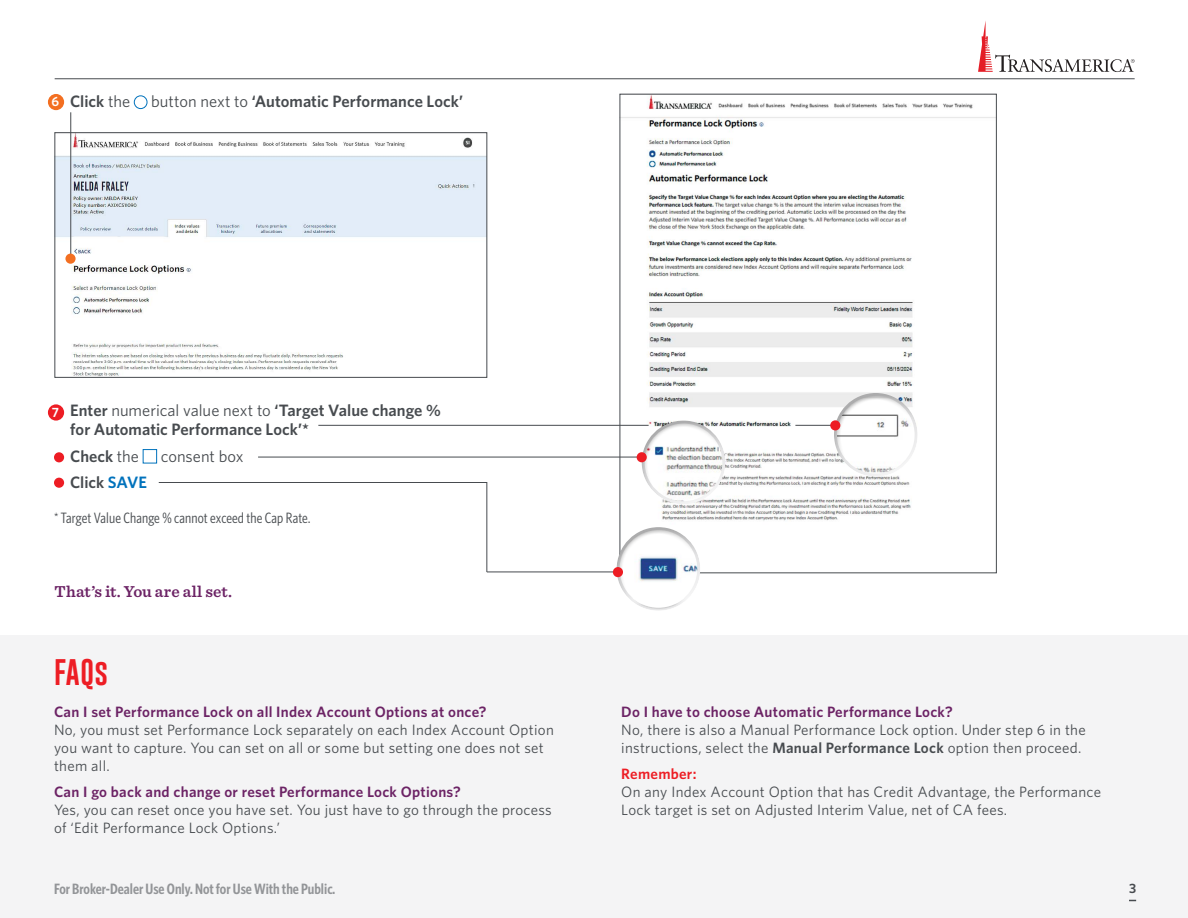
<style>
.page{position:relative;width:1188px;height:918px;background:#fff}
.page>*{position:absolute;margin:0;border:0;box-sizing:border-box;transform-origin:0 0}
.t1{font:27px "Gobold";color:#ed1d24}
.t2{font:600 16.5px/19.8px "Whitney";color:#474b4f}
.t3{font:600 16.5px "Sentinel";color:#6c2365}
.t4{font:16.5px "Whitney";color:#474b4f}
.t5{font:15px/18px "Whitney";letter-spacing:.02em;color:#474b4f}
.t6{font:600 15px "Whitney";letter-spacing:.02em;color:#6c2365}
.t7{font:600 15px "Whitney Condensed";color:#939598}
.t8{font:15px "Whitney Condensed";letter-spacing:.01em;color:#474b4f}
.t9{font:600 15px "Whitney";letter-spacing:.02em;color:#ed1d24}
.t10{font:600 13.5px "Whitney";color:#fff}
.t11{font:600 13.5px "Whitney";color:#474b4f}
.s1{font-weight:400}
.s2{color:#0072bc}
.s3{font-weight:600}
</style>
<div class="page">
<div style="left:0;top:635px;width:1188px;height:283px;background:#f4f4f5"></div>
<svg style="left:978px;top:21px;width:157px;height:51px"></svg>
<hr style="left:55px;top:79px;width:1080px;height:1px;background:#474b4f">
<img style="left:622px;top:96px;width:373px;height:425px">
<div style="left:609px;top:520px;width:92px;height:89px;background:#000;opacity:.25"></div>
<div style="left:642px;top:439px;width:91px;height:66px;background:#fff;opacity:.75"></div>
<div style="left:634px;top:414px;width:92px;height:77px;background:#000;opacity:.25"></div>
<div style="left:835px;top:411px;width:90px;height:66px;background:#fff;opacity:.75"></div>
<div style="left:827px;top:386px;width:91px;height:78px;background:#000;opacity:.25"></div>
<img style="left:57px;top:134px;width:428px;height:242px">
<div style="left:55px;top:132px;width:432px;height:246px;border:1px solid #474b4f"></div>
<div style="left:134px;top:95px;width:13px;height:14px;border:1px solid #0072bc;border-radius:50%"></div>
<div style="left:143px;top:449px;width:14px;height:14px;border:1px solid #0072bc"></div>
<hr style="left:71px;top:112px;width:1px;height:148px;background:#474b4f">
<hr style="left:795px;top:425px;width:38px;height:1px;background:#474b4f">
<hr style="left:258px;top:457px;width:384px;height:1px;background:#474b4f">
<hr style="left:318px;top:425px;width:331px;height:1px;background:#474b4f">
<div style="left:65px;top:254px;width:11px;height:10px;background:#f36f21;border-radius:50%"></div>
<div style="left:830px;top:420px;width:10px;height:10px;background:#ed1d24;border-radius:50%"></div>
<div style="left:637px;top:452px;width:10px;height:10px;background:#ed1d24;border-radius:50%"></div>
<div style="left:54px;top:452px;width:10px;height:10px;background:#ed1d24;border-radius:50%"></div>
<div style="left:54px;top:478px;width:10px;height:10px;background:#ed1d24;border-radius:50%"></div>
<div style="left:48px;top:94px;width:16px;height:16px;background:#f36f21;border-radius:50%"></div>
<svg style="left:158px;top:482px;width:329px;height:90px"></svg>
<div style="left:48px;top:404px;width:16px;height:17px;background:#ed1d24;border-radius:50%"></div>
<hr style="left:487px;top:572px;width:131px;height:1px;background:#474b4f">
<div style="left:613px;top:567px;width:10px;height:10px;background:#ed1d24;border-radius:50%"></div>
<p class="t10" style="left:52px;top:93px;width:9px">6</p>
<p class="t2" style="left:70px;top:91px;width:61px">Click <span class="s1">the</span></p>
<p class="t2" style="left:151px;top:91px;width:314px"><span class="s1">button next to</span> ‘Automatic Performance Lock’</p>
<p class="t10" style="left:52px;top:403px;width:9px">7</p>
<p class="t2" style="left:70px;top:400px;width:372px">Enter <span class="s1">numerical value next to</span> ‘Target Value change % for Automatic Performance Lock’*</p>
<p class="t2" style="left:70px;top:446px;width:70px">Check <span class="s1">the</span></p>
<p class="t4" style="left:161px;top:445px;width:84px">consent box</p>
<p class="t2" style="left:70px;top:473px;width:78px">Click <span class="s2">SAVE</span></p>
<p class="t8" style="left:54px;top:508px;width:258px">* Target Value Change % cannot exceed the Cap Rate.</p>
<p class="t3" style="left:55px;top:579px;width:179px">That’s it. You are all set.</p>
<h1 class="t1" style="left:54px;top:655px;width:56px">FAQs</h1>
<p class="t6" style="left:54px;top:702px;width:434px">Can I set Performance Lock on all Index Account Options at once?</p>
<p class="t5" style="left:54px;top:721px;width:501px">No, you must set Performance Lock separately on each Index Account Option you want to capture. You can set on all or some but setting one does not set them all.</p>
<p class="t6" style="left:54px;top:782px;width:408px">Can I go back and change or reset Performance Lock Options?</p>
<p class="t5" style="left:54px;top:801px;width:499px">Yes, you can reset once you have set. You just have to go through the process of ‘Edit Performance Lock Options.’</p>
<p class="t7" style="left:54px;top:879px;width:283px">For Broker-Dealer Use Only. Not for Use With the Public.</p>
<p class="t6" style="left:621px;top:702px;width:333px">Do I have to choose Automatic Performance Lock?</p>
<p class="t5" style="left:621px;top:721px;width:466px">No, there is also a Manual Performance Lock option. Under step 6 in the instructions, select the <span class="s3">Manual Performance Lock</span> option then proceed.</p>
<p class="t9" style="left:621px;top:764px;width:77px">Remember:</p>
<p class="t5" style="left:621px;top:783px;width:481px">On any Index Account Option that has Credit Advantage, the Performance<br>Lock target is set on Adjusted Interim Value, net of CA fees.</p>
<p class="t11" style="left:1129px;top:879px;width:9px">3</p>
</div>
